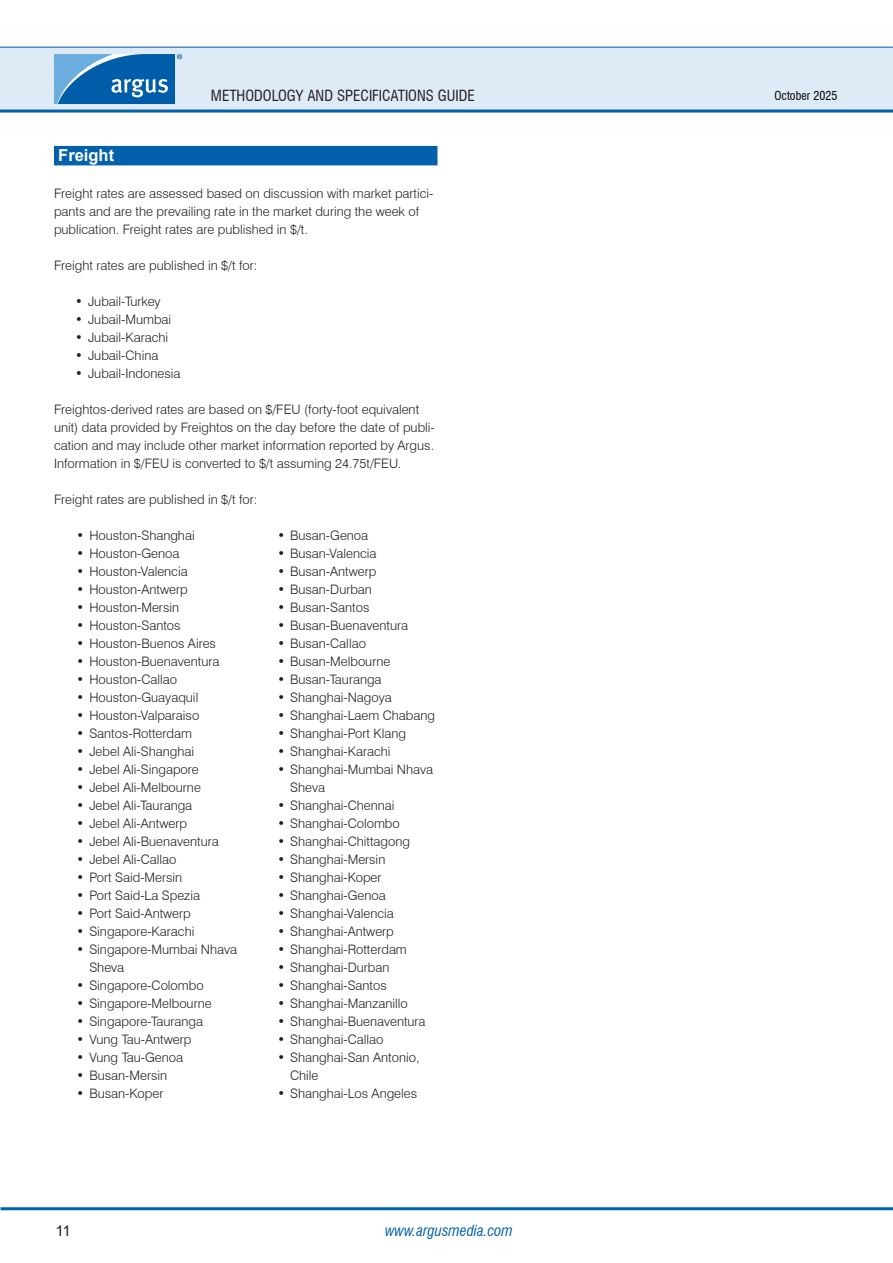
<style>
.page{position:relative;width:893px;height:1263px;background:#fff}
.page>*{position:absolute;margin:0;border:0;box-sizing:border-box;transform-origin:0 0}
.H1_-_Section_header_-_WOB{font:700 16.5px "Arial";color:#fff}
.t1{font:condensed 15px "Swiss 721 BT";color:#231f20}
.t2{font:italic condensed 15px "Swiss 721 BT";color:#0161aa}
.t3{font:15px "Arial";color:#231f20}
.P1_-_Body_Text{font:300 13.05px/18px "Swiss 721 BT";color:#231f20}
.t4{font:condensed 12px "Swiss 721 BT";color:#000}
</style>
<div class="page">
<div style="left:0;top:47px;width:893px;height:64px;background:#deebf7"></div>
<hr style="left:0;top:110px;width:893px;height:3px;background:#0161aa">
<hr style="left:0;top:47px;width:893px;height:1px;background:#0161aa">
<hr style="left:1px;top:1207px;width:892px;height:3px;background:#0161aa">
<svg style="left:54px;top:54px;width:128px;height:50px;background:#3883c0"></svg>
<div style="left:54px;top:146px;width:383px;height:19px;background:#0161aa"></div>
<p class="t1" style="left:211px;top:86px;width:265px">METHODOLOGY AND SPECIFICATIONS GUIDE</p>
<p class="H1_-_Section_header_-_WOB" style="left:58px;top:144px;width:57px">Freight</p>
<p class="P1_-_Body_Text" style="left:54px;top:184px;width:381px">Freight rates are assessed based on discussion with market partici&shy;pants and are the prevailing rate in the market during the week of publication. Freight rates are published in $/t.</p>
<p class="P1_-_Body_Text" style="left:54px;top:256px;width:205px">Freight rates are published in $/t for:</p>
<p class="P1_-_Body_Text" style="left:75px;top:292px;width:87px">• Jubail-Turkey</p>
<p class="P1_-_Body_Text" style="left:75px;top:310px;width:98px">• Jubail-Mumbai</p>
<p class="P1_-_Body_Text" style="left:75px;top:328px;width:95px">• Jubail-Karachi</p>
<p class="P1_-_Body_Text" style="left:75px;top:346px;width:85px">• Jubail-China</p>
<p class="P1_-_Body_Text" style="left:75px;top:364px;width:107px">• Jubail-Indonesia</p>
<p class="P1_-_Body_Text" style="left:54px;top:400px;width:382px">Freightos-derived rates are based on $/FEU (forty-foot equivalent unit) data provided by Freightos on the day before the date of publi&shy;cation and may include other market information reported by Argus.<br>Information in $/FEU is converted to $/t assuming 24.75t/FEU.</p>
<p class="P1_-_Body_Text" style="left:54px;top:490px;width:205px">Freight rates are published in $/t for:</p>
<p class="P1_-_Body_Text" style="left:77px;top:526px;width:120px">• Houston-Shanghai</p>
<p class="P1_-_Body_Text" style="left:77px;top:544px;width:104px">• Houston-Genoa</p>
<p class="P1_-_Body_Text" style="left:77px;top:562px;width:113px">• Houston-Valencia</p>
<p class="P1_-_Body_Text" style="left:77px;top:580px;width:112px">• Houston-Antwerp</p>
<p class="P1_-_Body_Text" style="left:77px;top:598px;width:104px">• Houston-Mersin</p>
<p class="P1_-_Body_Text" style="left:77px;top:616px;width:105px">• Houston-Santos</p>
<p class="P1_-_Body_Text" style="left:77px;top:634px;width:141px">• Houston-Buenos Aires</p>
<p class="P1_-_Body_Text" style="left:77px;top:652px;width:144px">• Houston-Buenaventura</p>
<p class="P1_-_Body_Text" style="left:77px;top:670px;width:102px">• Houston-Callao</p>
<p class="P1_-_Body_Text" style="left:77px;top:688px;width:123px">• Houston-Guayaquil</p>
<p class="P1_-_Body_Text" style="left:77px;top:706px;width:124px">• Houston-Valparaiso</p>
<p class="P1_-_Body_Text" style="left:77px;top:724px;width:117px">• Santos-Rotterdam</p>
<p class="P1_-_Body_Text" style="left:77px;top:742px;width:119px">• Jebel Ali-Shanghai</p>
<p class="P1_-_Body_Text" style="left:77px;top:760px;width:124px">• Jebel Ali-Singapore</p>
<p class="P1_-_Body_Text" style="left:77px;top:778px;width:126px">• Jebel Ali-Melbourne</p>
<p class="P1_-_Body_Text" style="left:77px;top:796px;width:117px">• Jebel Ali-Tauranga</p>
<p class="P1_-_Body_Text" style="left:77px;top:814px;width:112px">• Jebel Ali-Antwerp</p>
<p class="P1_-_Body_Text" style="left:77px;top:832px;width:144px">• Jebel Ali-Buenaventura</p>
<p class="P1_-_Body_Text" style="left:77px;top:850px;width:101px">• Jebel Ali-Callao</p>
<p class="P1_-_Body_Text" style="left:77px;top:868px;width:107px">• Port Said-Mersin</p>
<p class="P1_-_Body_Text" style="left:77px;top:886px;width:125px">• Port Said-La Spezia</p>
<p class="P1_-_Body_Text" style="left:77px;top:904px;width:116px">• Port Said-Antwerp</p>
<p class="P1_-_Body_Text" style="left:77px;top:922px;width:119px">• Singapore-Karachi</p>
<p class="P1_-_Body_Text" style="left:89px;top:940px;width:149px;text-indent:-13px">• Singapore-Mumbai Nhava<br>Sheva</p>
<p class="P1_-_Body_Text" style="left:77px;top:976px;width:129px">• Singapore-Colombo</p>
<p class="P1_-_Body_Text" style="left:77px;top:994px;width:137px">• Singapore-Melbourne</p>
<p class="P1_-_Body_Text" style="left:77px;top:1012px;width:128px">• Singapore-Tauranga</p>
<p class="P1_-_Body_Text" style="left:77px;top:1030px;width:116px">• Vung Tau-Antwerp</p>
<p class="P1_-_Body_Text" style="left:77px;top:1048px;width:108px">• Vung Tau-Genoa</p>
<p class="P1_-_Body_Text" style="left:77px;top:1066px;width:92px">• Busan-Mersin</p>
<p class="P1_-_Body_Text" style="left:77px;top:1084px;width:88px">• Busan-Koper</p>
<p class="P1_-_Body_Text" style="left:277px;top:526px;width:92px">• Busan-Genoa</p>
<p class="P1_-_Body_Text" style="left:277px;top:544px;width:101px">• Busan-Valencia</p>
<p class="P1_-_Body_Text" style="left:277px;top:562px;width:101px">• Busan-Antwerp</p>
<p class="P1_-_Body_Text" style="left:277px;top:580px;width:96px">• Busan-Durban</p>
<p class="P1_-_Body_Text" style="left:277px;top:598px;width:94px">• Busan-Santos</p>
<p class="P1_-_Body_Text" style="left:277px;top:616px;width:132px">• Busan-Buenaventura</p>
<p class="P1_-_Body_Text" style="left:277px;top:634px;width:90px">• Busan-Callao</p>
<p class="P1_-_Body_Text" style="left:277px;top:652px;width:114px">• Busan-Melbourne</p>
<p class="P1_-_Body_Text" style="left:277px;top:670px;width:106px">• Busan-Tauranga</p>
<p class="P1_-_Body_Text" style="left:277px;top:688px;width:116px">• Shanghai-Nagoya</p>
<p class="P1_-_Body_Text" style="left:277px;top:706px;width:159px">• Shanghai-Laem Chabang</p>
<p class="P1_-_Body_Text" style="left:277px;top:724px;width:130px">• Shanghai-Port Klang</p>
<p class="P1_-_Body_Text" style="left:277px;top:742px;width:115px">• Shanghai-Karachi</p>
<p class="P1_-_Body_Text" style="left:290px;top:760px;width:145px;text-indent:-13px">• Shanghai-Mumbai Nhava<br>Sheva</p>
<p class="P1_-_Body_Text" style="left:277px;top:796px;width:119px">• Shanghai-Chennai</p>
<p class="P1_-_Body_Text" style="left:277px;top:814px;width:124px">• Shanghai-Colombo</p>
<p class="P1_-_Body_Text" style="left:277px;top:832px;width:134px">• Shanghai-Chittagong</p>
<p class="P1_-_Body_Text" style="left:277px;top:850px;width:110px">• Shanghai-Mersin</p>
<p class="P1_-_Body_Text" style="left:277px;top:868px;width:106px">• Shanghai-Koper</p>
<p class="P1_-_Body_Text" style="left:277px;top:886px;width:110px">• Shanghai-Genoa</p>
<p class="P1_-_Body_Text" style="left:277px;top:904px;width:118px">• Shanghai-Valencia</p>
<p class="P1_-_Body_Text" style="left:277px;top:922px;width:118px">• Shanghai-Antwerp</p>
<p class="P1_-_Body_Text" style="left:277px;top:940px;width:131px">• Shanghai-Rotterdam</p>
<p class="P1_-_Body_Text" style="left:277px;top:958px;width:114px">• Shanghai-Durban</p>
<p class="P1_-_Body_Text" style="left:277px;top:976px;width:111px">• Shanghai-Santos</p>
<p class="P1_-_Body_Text" style="left:277px;top:994px;width:132px">• Shanghai-Manzanillo</p>
<p class="P1_-_Body_Text" style="left:277px;top:1012px;width:150px">• Shanghai-Buenaventura</p>
<p class="P1_-_Body_Text" style="left:277px;top:1030px;width:108px">• Shanghai-Callao</p>
<p class="P1_-_Body_Text" style="left:290px;top:1048px;width:131px;text-indent:-13px">• Shanghai-San Antonio,<br>Chile</p>
<p class="P1_-_Body_Text" style="left:277px;top:1084px;width:141px">• Shanghai-Los Angeles</p>
<p class="t3" style="left:55px;top:1220px;width:17px">11</p>
<p class="t2" style="left:385px;top:1221px;width:129px">www.argusmedia.com</p>
<p class="t4" style="left:774px;top:88px;width:65px">October 2025</p>
</div>
